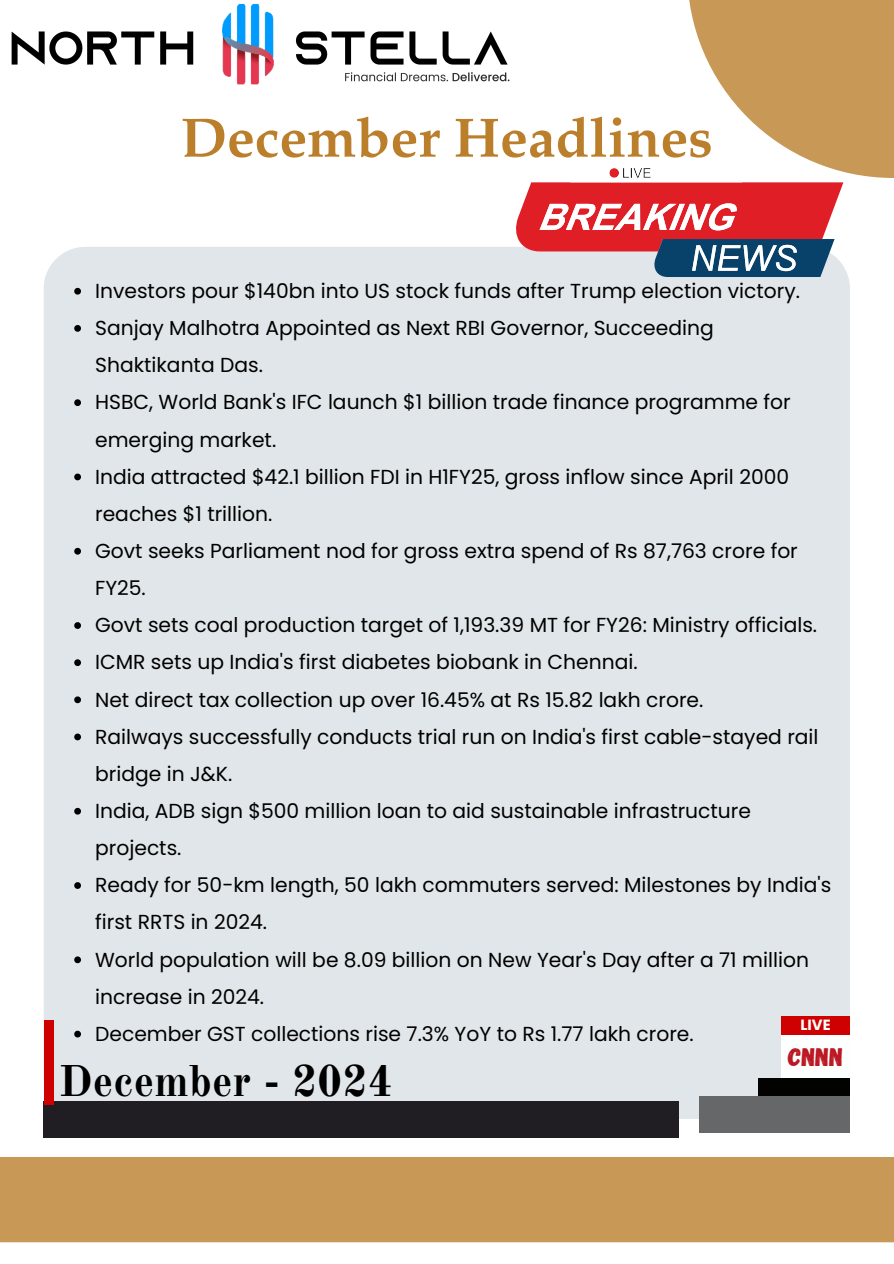
<style>
.page{position:relative;width:894px;height:1264px;background:#fff}
.page>*{position:absolute;margin:0;border:0;box-sizing:border-box;transform-origin:0 0}
.t1{font:700 55.5px "Palatino LT Pro";color:#bb7f2c}
.t2{font:700 43.5px "Old Standard";color:#000}
.t3{font:25.35px "Gagalin";color:#bc1823}
.t4{font:20.25px/37.2px "Poppins";color:#000}
.t5{font:700 14.85px "Poppins";color:#fff}
</style>
<div class="page">
<img style="left:11px;top:3px;width:499px;height:82px">
<div style="left:0;top:1157px;width:893px;height:85px;background:#c89856"></div>
<div style="left:44px;top:247px;width:805px;height:871px;background:#e0e6e9"></div>
<svg style="left:689px;top:0;width:204px;height:178px;fill:#c89856"></svg>
<div style="left:44px;top:1100px;width:634px;height:37px;background:#201d23"></div>
<div style="left:699px;top:1095px;width:150px;height:37px;background:#666769"></div>
<div style="left:758px;top:1078px;width:91px;height:17px;background:#020301"></div>
<div style="left:781px;top:1030px;width:68px;height:48px;background:#fcfffe"></div>
<div style="left:781px;top:1016px;width:68px;height:18px;background:#ce0000"></div>
<div style="left:44px;top:1020px;width:10px;height:85px;background:#ce0000"></div>
<svg style="left:74px;top:288px;width:7px;height:6px"></svg>
<svg style="left:74px;top:325px;width:7px;height:7px"></svg>
<svg style="left:74px;top:399px;width:7px;height:7px"></svg>
<svg style="left:74px;top:473px;width:7px;height:7px"></svg>
<svg style="left:74px;top:548px;width:7px;height:6px"></svg>
<svg style="left:74px;top:622px;width:7px;height:7px"></svg>
<svg style="left:74px;top:659px;width:7px;height:7px"></svg>
<svg style="left:74px;top:696px;width:7px;height:7px"></svg>
<svg style="left:74px;top:733px;width:7px;height:7px"></svg>
<svg style="left:74px;top:807px;width:7px;height:7px"></svg>
<svg style="left:74px;top:882px;width:7px;height:6px"></svg>
<svg style="left:74px;top:956px;width:7px;height:7px"></svg>
<svg style="left:74px;top:1030px;width:7px;height:7px"></svg>
<svg style="left:511px;top:163px;width:332px;height:114px"></svg>
<p class="t1" style="left:181px;top:116px;width:533px">December Headlines</p>
<p class="t4" style="left:95px;top:272px;width:706px">Investors pour $140bn into US stock funds after Trump election victory.</p>
<h1 class="t4" style="left:95px;top:309px;width:620px">Sanjay Malhotra Appointed as Next RBI Governor, Succeeding<br>Shaktikanta Das.</h1>
<p class="t4" style="left:95px;top:384px;width:697px">HSBC, World Bank's IFC launch $1 billion trade finance programme for emerging market.</p>
<p class="t4" style="left:95px;top:458px;width:695px">India attracted $42.1 billion FDI in H1FY25, gross inflow since April 2000 reaches $1 trillion.</p>
<p class="t4" style="left:95px;top:532px;width:704px">Govt seeks Parliament nod for gross extra spend of Rs 87,763 crore for<br>FY25.</p>
<p class="t4" style="left:95px;top:606px;width:723px">Govt sets coal production target of 1,193.39 MT for FY26: Ministry officials.</p>
<p class="t4" style="left:95px;top:643px;width:543px">ICMR sets up India's first diabetes biobank in Chennai.</p>
<p class="t4" style="left:95px;top:681px;width:609px">Net direct tax collection up over 16.45% at Rs 15.82 lakh crore.</p>
<p class="t4" style="left:95px;top:718px;width:724px">Railways successfully conducts trial run on India's first cable-stayed rail bridge in J&amp;K.</p>
<p class="t4" style="left:95px;top:792px;width:657px">India, ADB sign $500 million loan to aid sustainable infrastructure projects.</p>
<p class="t4" style="left:95px;top:866px;width:737px">Ready for 50-km length, 50 lakh commuters served: Milestones by India's first RRTS in 2024.</p>
<p class="t4" style="left:95px;top:940px;width:715px">World population will be 8.09 billion on New Year's Day after a 71 million increase in 2024.</p>
<p class="t4" style="left:95px;top:1015px;width:600px">December GST collections rise 7.3% YoY to Rs 1.77 lakh crore.</p>
<p class="t5" style="left:800px;top:1014px;width:32px">LIVE</p>
<p class="t3" style="left:788px;top:1040px;width:56px">CNNN</p>
<p class="t2" style="left:59px;top:1054px;width:336px">December - 2024</p>
</div>
